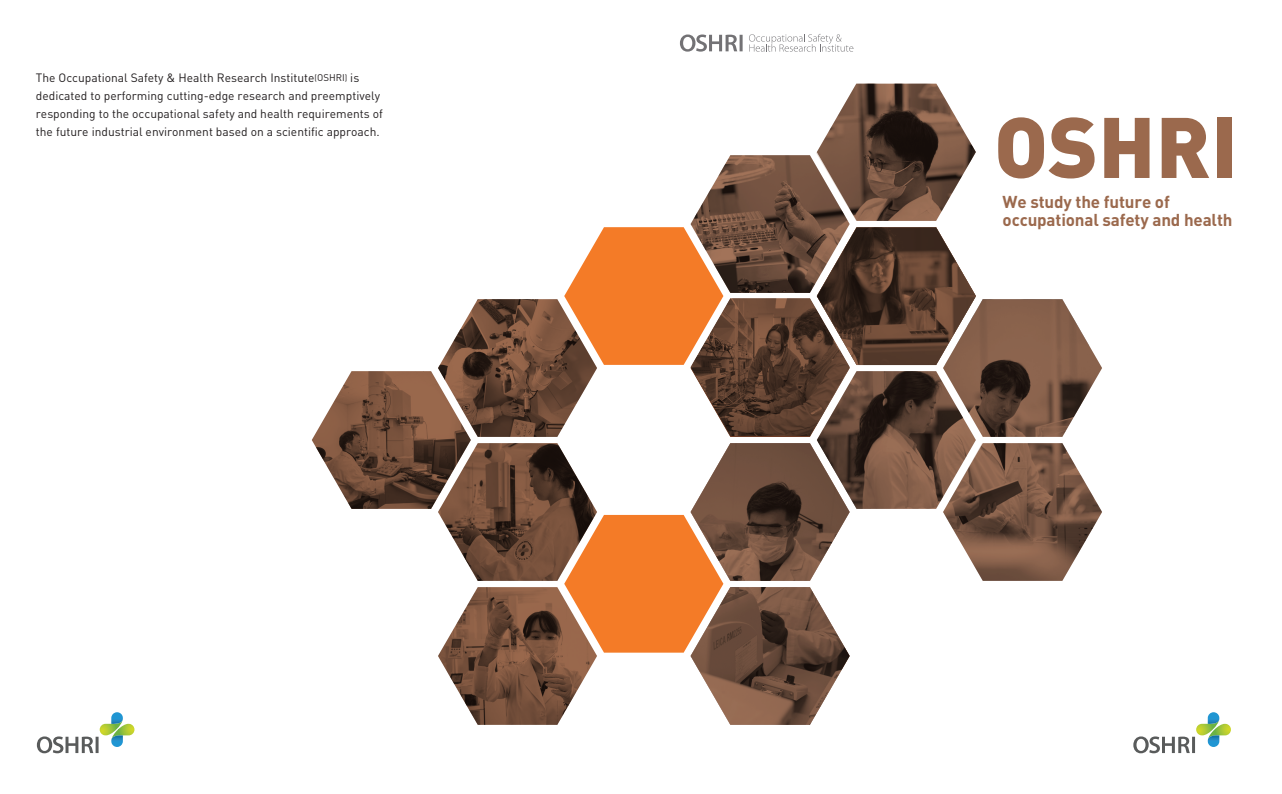
<style>
.page{position:relative;width:1282px;height:794px;background:#fff}
.page>*{position:absolute;margin:0;border:0;box-sizing:border-box;transform-origin:0 0}
.캡션_블랙_8-12{font:900 84.4px "DIN Pro";color:#9b694d}
.본문_11-20{font:700 17px/18px "DIN Pro";letter-spacing:-.01em;color:#9b694d}
.본문_11-20-2{font:12px/18px "DIN Pro";color:#231f20}
.s1{font-size:8.6px}
.s2{font-size:9.6px}
</style>
<div class="page">
<svg style="left:680px;top:34px;width:62px;height:18px"></svg>
<svg style="left:749px;top:34px;width:104px;height:18px"></svg>
<svg style="left:1133px;top:712px;width:97px;height:41px"></svg>
<svg style="left:37px;top:712px;width:97px;height:41px"></svg>
<svg style="left:690px;top:84px;width:411px;height:497px"></svg>
<svg style="left:312px;top:227px;width:663px;height:498px"></svg>
<img style="left:690px;top:298px;width:159px;height:138px">
<p class="본문_11-20-2" style="left:36px;top:68px;width:325px">The Occupational Safety &amp; Health Research Institute<span class="s1">(</span><span class="s2">OSHRI</span><span class="s1">)</span> is</p>
<p class="본문_11-20-2" style="left:36px;top:86px;width:348px">dedicated to performing cutting-edge research and preemptively responding to the occupational safety and health requirements of</p>
<p class="본문_11-20-2" style="left:36px;top:122px;width:345px">the future industrial environment based on a scientific approach.</p>
<p class="캡션_블랙_8-12" style="left:994px;top:90px;width:245px">OSHRI</p>
<p class="본문_11-20" style="left:1002px;top:192px;width:231px">We study the future of occupational safety and health</p>
</div>
